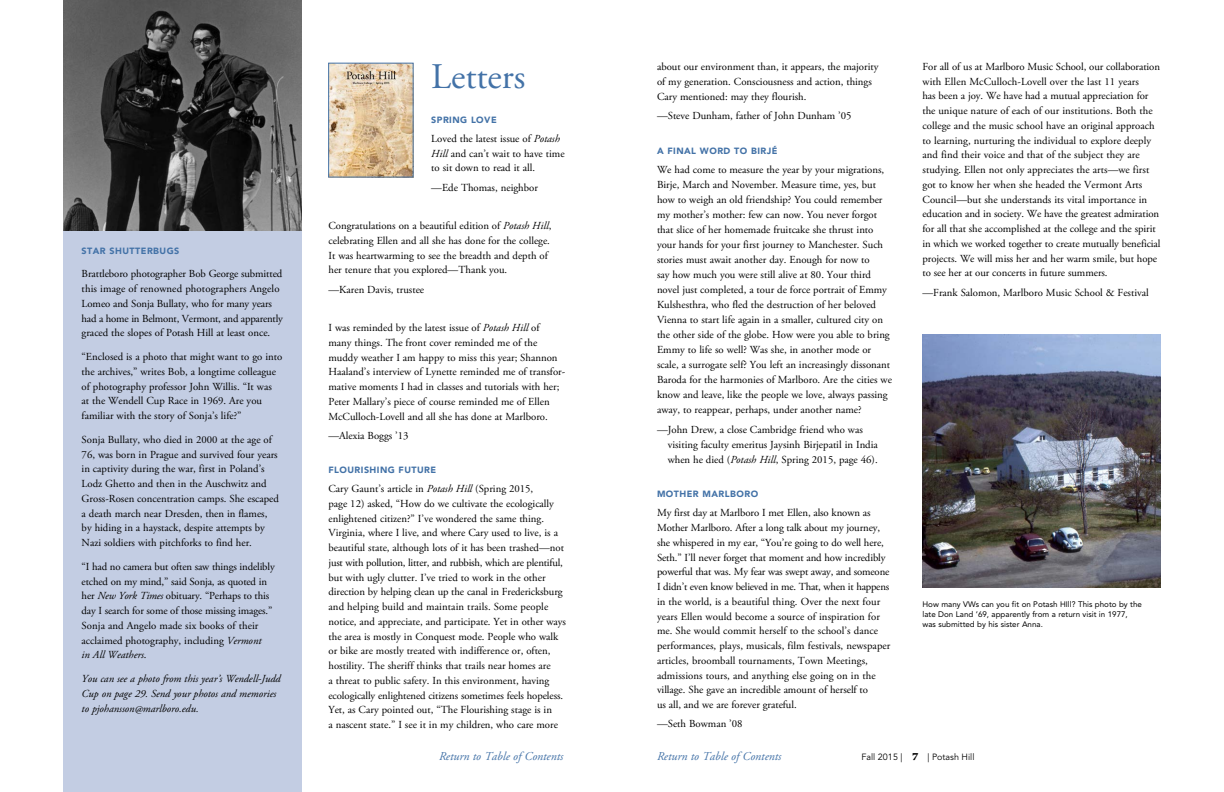
<style>
.page{position:relative;width:1224px;height:792px;background:#fff}
.page>*{position:absolute;margin:0;border:0;box-sizing:border-box;transform-origin:0 0}
.t1{font:36px "Adobe Garamond Pro";color:#4372a7}
.t2{font:italic 12px "Adobe Garamond Pro";color:#4372a7}
.t3{font:700 11px "Chronicle Text G1";color:#000}
.t4{font:10.8px/14.7px "Adobe Garamond Pro";color:#000}
.t5{font:italic 10.8px/14.7px "Adobe Garamond Pro";color:#000}
.t6{font:900 9px "Avenir";letter-spacing:.05em;color:#4372a7}
.t7{font:9px "Avenir";color:#000}
.t8{font:8px/10px "Avenir";color:#000}
.s1{font-style:italic}
</style>
<div class="page">
<img style="left:331px;top:65px;width:80px;height:110px">
<img style="left:922px;top:335px;width:239px;height:253px">
<div style="left:63px;top:191px;width:239px;height:601px;background:#c3cde3"></div>
<img style="left:63px;top:0;width:239px;height:230px">
<p class="t6" style="left:82px;top:245px;width:99px">STAR SHUTTERBUGS</p>
<p class="t4" style="left:82px;top:267px;width:203px">Brattleboro photographer Bob George submitted this image of renowned photographers Angelo Lomeo and Sonja Bullaty, who for many years had a home in Belmont, Vermont, and apparently graced the slopes of Potash Hill at least once.</p>
<p class="t4" style="left:82px;top:350px;width:202px">“Enclosed is a photo that might want to go into the archives,” writes Bob, a longtime colleague of photography professor John Willis. “It was<br>at the Wendell Cup Race in 1969. Are you familiar with the story of Sonja’s life?”</p>
<p class="t4" style="left:82px;top:432px;width:199px">Sonja Bullaty, who died in 2000 at the age of 76, was born in Prague and survived four years in captivity during the war, first in Poland’s Lodz Ghetto and then in the Auschwitz and Gross-Rosen concentration camps. She escaped a death march near Dresden, then in flames, by hiding in a haystack, despite attempts by Nazi soldiers with pitchforks to find her.</p>
<p class="t4" style="left:82px;top:559px;width:195px">“I had no camera but often saw things indelibly etched on my mind,” said Sonja, as quoted in her <span class="s1">New York Times</span> obituary. “Perhaps to this day I search for some of those missing images.” Sonja and Angelo made six books of their acclaimed photography, including <span class="s1">Vermont<br>in All Weathers</span>.</p>
<p class="t5" style="left:82px;top:672px;width:200px">You can see a photo from this year’s Wendell-Judd<br>Cup on page 29. Send your photos and memories to pjohansson@marlboro.edu.</p>
<h1 class="t1" style="left:431px;top:55px;width:96px">Letters</h1>
<p class="t6" style="left:431px;top:114px;width:67px">SPRING LOVE</p>
<p class="t4" style="left:431px;top:132px;width:135px">Loved the latest issue of <span class="s1">Potash<br>Hill</span> and can’t wait to have time to sit down to read it all.</p>
<p class="t4" style="left:431px;top:180px;width:108px">—Ede Thomas, neighbor</p>
<p class="t4" style="left:328px;top:219px;width:224px">Congratulations on a beautiful edition of <span class="s1">Potash Hill</span>, celebrating Ellen and all she has done for the college.<br>It was heartwarming to see the breadth and depth of her tenure that you explored—Thank you.</p>
<p class="t4" style="left:328px;top:282px;width:97px">—Karen Davis, trustee</p>
<p class="t4" style="left:328px;top:321px;width:238px">I was reminded by the latest issue of <span class="s1">Potash Hill</span> of many things. The front cover reminded me of the muddy weather I am happy to miss this year; Shannon Haaland’s interview of Lynette reminded me of transfor&shy;mative moments I had in classes and tutorials with her; Peter Mallary’s piece of course reminded me of Ellen McCulloch-Lovell and all she has done at Marlboro.</p>
<p class="t4" style="left:328px;top:429px;width:82px">—Alexia Boggs ’13</p>
<p class="t6" style="left:328px;top:464px;width:109px">FLOURISHING FUTURE</p>
<p class="t4" style="left:328px;top:482px;width:239px">Cary Gaunt’s article in <span class="s1">Potash Hill</span> (Spring 2015,<br>page 12) asked, “How do we cultivate the ecologically enlightened citizen?” I’ve wondered the same thing.<br>Virginia, where I live, and where Cary used to live, is a beautiful state, although lots of it has been trashed—not just with pollution, litter, and rubbish, which are plentiful, but with ugly clutter. I’ve tried to work in the other direction by helping clean up the canal in Fredericksburg and helping build and maintain trails. Some people notice, and appreciate, and participate. Yet in other ways the area is mostly in Conquest mode. People who walk or bike are mostly treated with indifference or, often, hostility. The sheriff thinks that trails near homes are<br>a threat to public safety. In this environment, having ecologically enlightened citizens sometimes feels hopeless.<br>Yet, as Cary pointed out, “The Flourishing stage is in<br>a nascent state.” I see it in my children, who care more</p>
<p class="t4" style="left:657px;top:59px;width:223px;line-height:15px">about our environment than, it appears, the majority of my generation. Consciousness and action, things<br>Cary mentioned: may they flourish.</p>
<p class="t4" style="left:657px;top:109px;width:196px">—Steve Dunham, father of John Dunham ’05</p>
<p class="t6" style="left:657px;top:145px;width:122px">A FINAL WORD TO BIRJÉ</p>
<p class="t4" style="left:657px;top:163px;width:236px;line-height:15px">We had come to measure the year by your migrations, Birje, March and November. Measure time, yes, but how to weigh an old friendship? You could remember my mother’s mother: few can now. You never forgot that slice of her homemade fruitcake she thrust into your hands for your first journey to Manchester. Such stories must await another day. Enough for now to<br>say how much you were still alive at 80. Your third novel just completed, a tour de force portrait of Emmy Kulshesthra, who fled the destruction of her beloved Vienna to start life again in a smaller, cultured city on the other side of the globe. How were you able to bring Emmy to life so well? Was she, in another mode or scale, a surrogate self? You left an increasingly dissonant Baroda for the harmonies of Marlboro. Are the cities we know and leave, like the people we love, always passing away, to reappear, perhaps, under another name?</p>
<p class="t4" style="left:668px;top:422px;width:212px;line-height:15px;text-indent:-11px">—John Drew, a close Cambridge friend who was visiting faculty emeritus Jaysinh Birjepatil in India when he died (<span class="s1">Potash Hill</span>, Spring 2015, page 46).</p>
<p class="t6" style="left:657px;top:489px;width:103px">MOTHER MARLBORO</p>
<p class="t4" style="left:657px;top:506px;width:235px">My first day at Marlboro I met Ellen, also known as Mother Marlboro. After a long talk about my journey, she whispered in my ear, “You’re going to do well here, Seth.” I’ll never forget that moment and how incredibly powerful that was. My fear was swept away, and someone I didn’t even know believed in me. That, when it happens in the world, is a beautiful thing. Over the next four years Ellen would become a source of inspiration for me. She would commit herself to the school’s dance performances, plays, musicals, film festivals, newspaper articles, broomball tournaments, Town Meetings, admissions tours, and anything else going on in the village. She gave an incredible amount of herself to<br>us all, and we are forever grateful.</p>
<p class="t4" style="left:657px;top:717px;width:87px">—Seth Bowman ’08</p>
<p class="t4" style="left:923px;top:59px;width:240px">For all of us at Marlboro Music School, our collaboration with Ellen McCulloch-Lovell over the last 11 years<br>has been a joy. We have had a mutual appreciation for the unique nature of each of our institutions. Both the college and the music school have an original approach to learning, nurturing the individual to explore deeply and find their voice and that of the subject they are studying. Ellen not only appreciates the arts—we first got to know her when she headed the Vermont Arts Council—but she understands its vital importance in education and in society. We have the greatest admiration for all that she accomplished at the college and the spirit in which we worked together to create mutually beneficial projects. We will miss her and her warm smile, but hope to see her at our concerts in future summers.</p>
<p class="t4" style="left:923px;top:285px;width:228px">—Frank Salomon, Marlboro Music School &amp; Festival</p>
<p class="t8" style="left:922px;top:599px;width:221px">How many VWs can you fit on Potash HIll? This photo by the late Don Land ’69, apparently from a return visit in 1977, was submitted by his sister Anna.</p>
<p class="t2" style="left:439px;top:749px;width:126px">Return to Table of Contents</p>
<p class="t2" style="left:657px;top:749px;width:126px">Return to Table of Contents</p>
<p class="t7" style="left:861px;top:752px;width:43px">Fall 2015 |</p>
<p class="t7" style="left:928px;top:752px;width:48px">| Potash Hill</p>
<p class="t3" style="left:912px;top:747px;width:8px">7</p>
</div>
